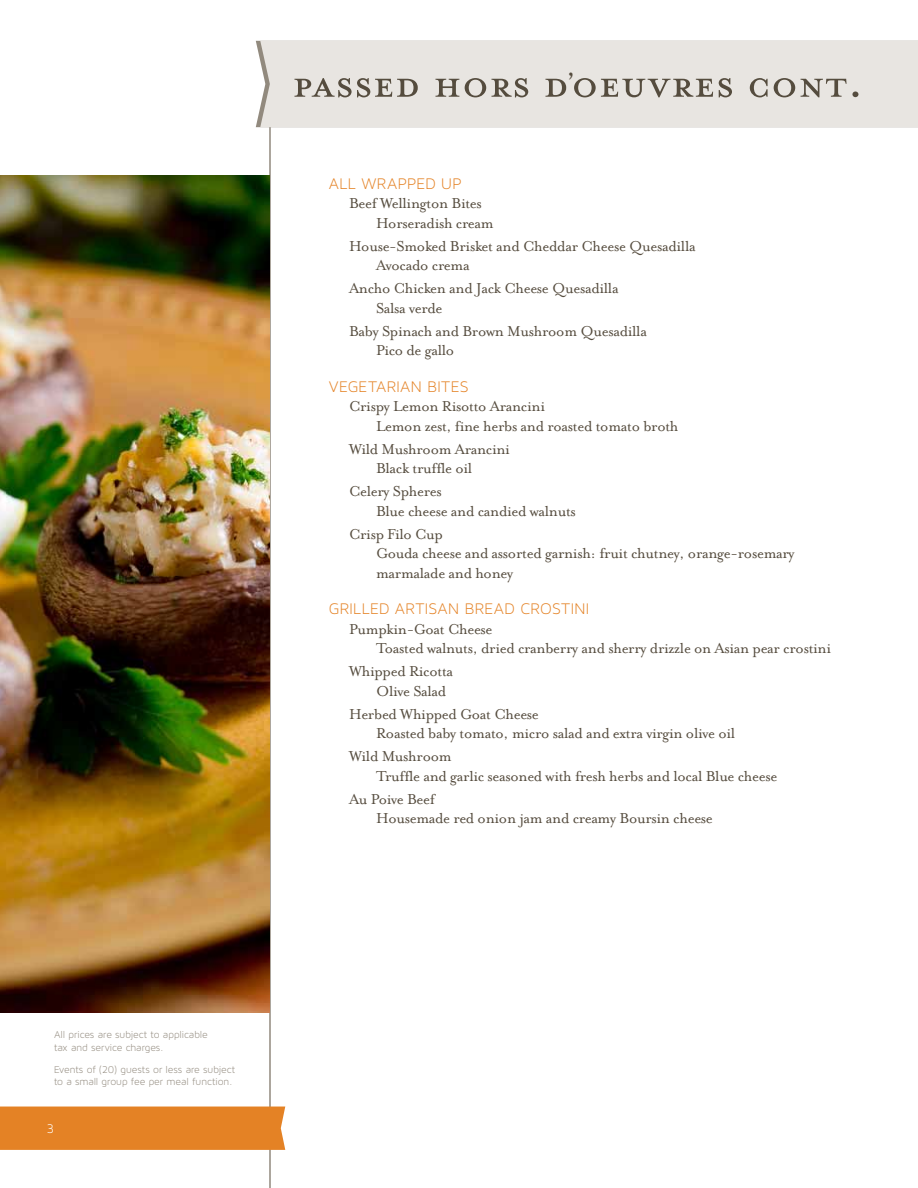
<style>
.page{position:relative;width:918px;height:1188px;background:#fff}
.page>*{position:absolute;margin:0;border:0;box-sizing:border-box;transform-origin:0 0}
.t1{font:54px "Mrs Eaves Petite Caps";color:#554c3e}
.t2{font:16.5px/19.5px "Mrs Eaves Roman";letter-spacing:-.02em;color:#554c3e}
.t3{font:16.5px "Maven Pro Light 300";letter-spacing:.02em;color:#e48225}
.t4{font:13.5px "Maven Pro Light 300";color:#fff}
.t5{font:10.5px/12.6px "Maven Pro Light 300";letter-spacing:-.005em;color:#928a7e}
.s1{font-size:33.3px}
</style>
<div class="page">
<hr style="left:269px;top:0;width:2px;height:1188px;background:#928a7e">
<div style="left:0;top:1107px;width:285px;height:43px;background:#e48225"></div>
<div style="left:262px;top:0;width:16px;height:74px;background:#fff"></div>
<div style="left:260px;top:41px;width:658px;height:86px;background:#e8e5e1"></div>
<img style="left:0;top:176px;width:269px;height:836px">
<h1 class="t1" style="left:292px;top:53px;width:573px">passed hors d<span class="s1">’</span>oeuvres cont.</h1>
<p class="t3" style="left:329px;top:174px;width:134px">ALL WRAPPED UP</p>
<p class="t2" style="left:376px;top:194px;width:119px;text-indent:-27px">Beef Wellington Bites<br>Horseradish cream</p>
<p class="t2" style="left:376px;top:236px;width:321px;text-indent:-27px">House-Smoked Brisket and Cheddar Cheese Quesadilla<br>Avocado crema</p>
<p class="t2" style="left:376px;top:279px;width:244px;text-indent:-27px">Ancho Chicken and Jack Cheese Quesadilla<br>Salsa verde</p>
<p class="t2" style="left:376px;top:321px;width:272px;text-indent:-27px">Baby Spinach and Brown Mushroom Quesadilla<br>Pico de gallo</p>
<p class="t3" style="left:329px;top:377px;width:141px">VEGETARIAN BITES</p>
<p class="t2" style="left:376px;top:397px;width:304px;text-indent:-27px">Crispy Lemon Risotto Arancini<br>Lemon zest, fine herbs and roasted tomato broth</p>
<p class="t2" style="left:376px;top:439px;width:135px;text-indent:-27px">Wild Mushroom Arancini<br>Black truffle oil</p>
<p class="t2" style="left:376px;top:482px;width:201px;text-indent:-27px">Celery Spheres<br>Blue cheese and candied walnuts</p>
<p class="t2" style="left:376px;top:524px;width:420px;text-indent:-27px">Crisp Filo Cup<br>Gouda cheese and assorted garnish: fruit chutney, orange-rosemary marmalade and honey</p>
<p class="t3" style="left:329px;top:600px;width:262px">GRILLED ARTISAN BREAD CROSTINI</p>
<p class="t2" style="left:376px;top:619px;width:457px;text-indent:-27px">Pumpkin-Goat Cheese<br>Toasted walnuts, dried cranberry and sherry drizzle on Asian pear crostini</p>
<p class="t2" style="left:376px;top:662px;width:79px;text-indent:-27px">Whipped Ricotta<br>Olive Salad</p>
<p class="t2" style="left:376px;top:704px;width:361px;text-indent:-27px">Herbed Whipped Goat Cheese<br>Roasted baby tomato, micro salad and extra virgin olive oil</p>
<p class="t2" style="left:376px;top:747px;width:403px;text-indent:-27px">Wild Mushroom<br>Truffle and garlic seasoned with fresh herbs and local Blue cheese</p>
<p class="t2" style="left:376px;top:789px;width:338px;text-indent:-27px">Au Poive Beef<br>Housemade red onion jam and creamy Boursin cheese</p>
<p class="t5" style="left:54px;top:1029px;width:155px">All prices are subject to applicable tax and service charges.</p>
<p class="t5" style="left:54px;top:1063px;width:183px">Events of (20) guests or less are subject to a small group fee per meal function.</p>
<p class="t4" style="left:47px;top:1121px;width:9px">3</p>
</div>
